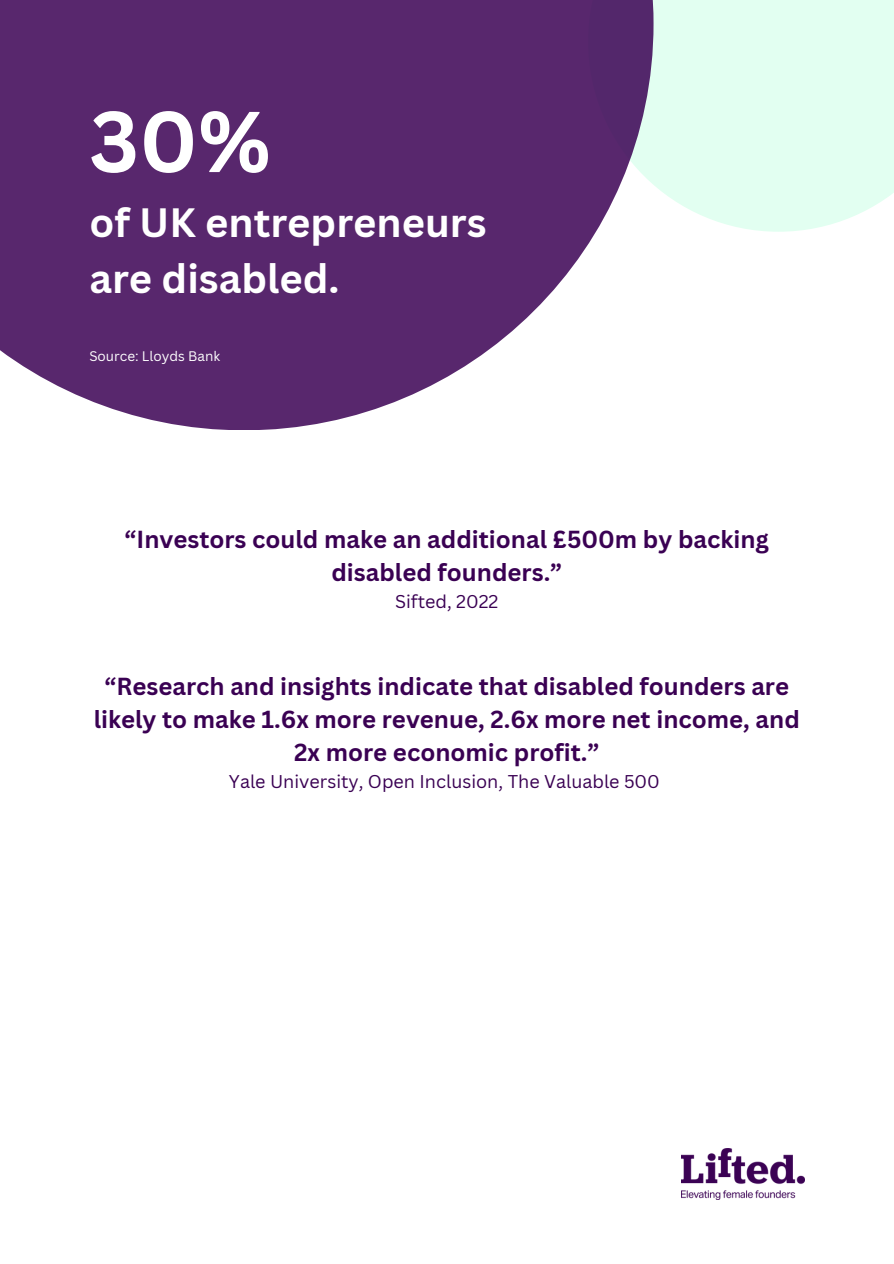
<style>
.page{position:relative;width:894px;height:1264px;background:#fff}
.page>*{position:absolute;margin:0;border:0;box-sizing:border-box;transform-origin:0 0}
.t1{font:700 84.15px "Canva Sans";color:#fff}
.t2{font:700 39.9px/55.2px "Canva Sans";color:#fff}
.t3{font:700 24px/32.7px "Canva Sans";color:#3a0153;text-align:center}
.t4{font:18px "Canva Sans";color:#3a0153}
.t5{font:13.5px "Canva Sans";color:#fff}
</style>
<div class="page">
<img style="left:681px;top:1148px;width:123px;height:51px">
<div style="left:653px;top:0;width:240px;height:231px;background:#e2fff1"></div>
<svg style="left:0;top:0;width:653px;height:430px;background:#704782"></svg>
<p class="t1" style="left:89px;top:82px;width:183px">30%</p>
<h3 class="t2" style="left:89px;top:194px;width:398px">of UK entrepreneurs are disabled.</h3>
<h3 class="t5" style="left:89px;top:346px;width:132px">Source: Lloyds Bank</h3>
<p class="t3" style="left:125px;top:522px;width:645px">“Investors could make an additional £500m by backing disabled founders.”</p>
<p class="t4" style="left:395px;top:588px;width:105px">Sifted, 2022</p>
<h1 class="t3" style="left:94px;top:669px;width:707px">“Research and insights indicate that disabled founders are likely to make 1.6x more revenue, 2.6x more net income, and<br>2x more economic profit.”</h1>
<h1 class="t4" style="left:229px;top:768px;width:432px">Yale University, Open Inclusion, The Valuable 500</h1>
</div>
